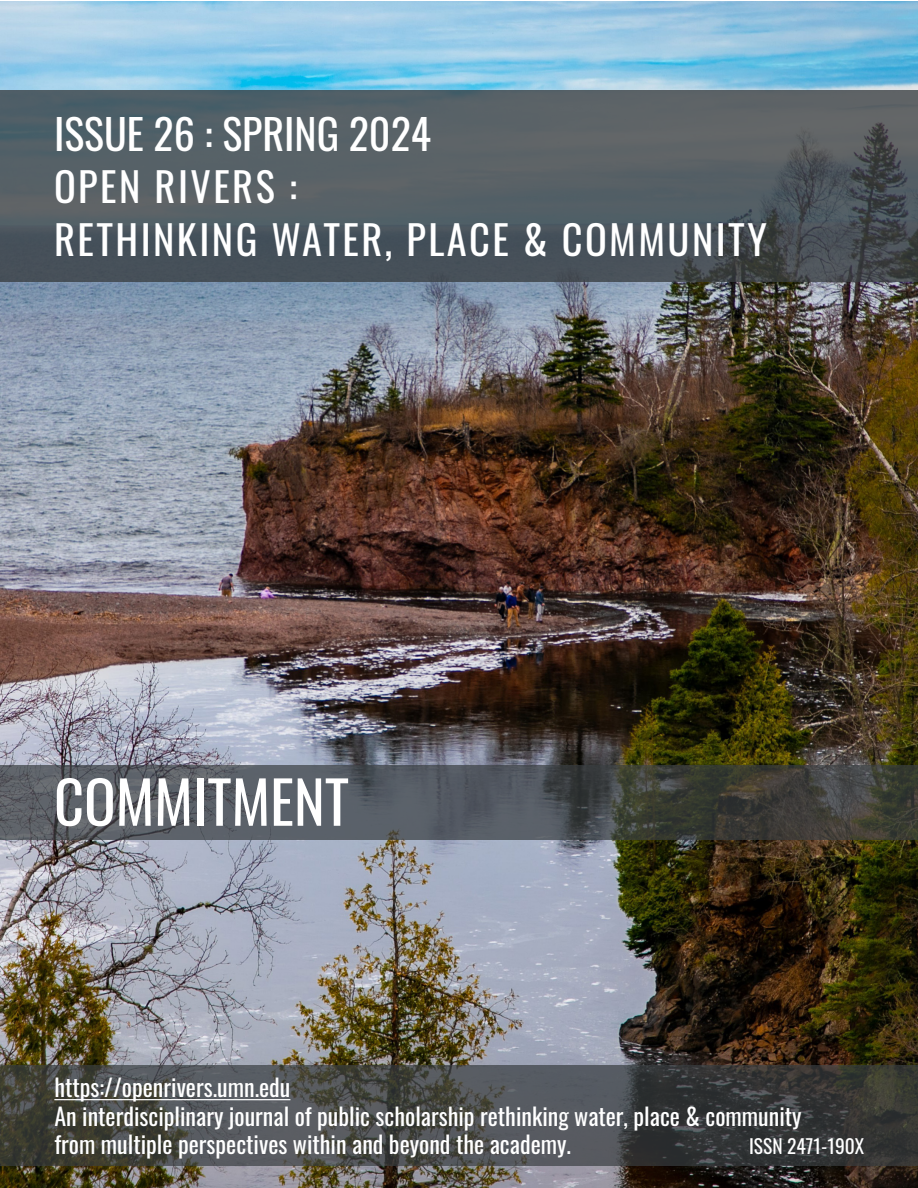
<style>
.page{position:relative;width:918px;height:1188px;background:#fff}
.page>*{position:absolute;margin:0;border:0;box-sizing:border-box;transform-origin:0 0}
.t1{font:58.5px "Oswald";color:#fff}
.t2{font:42px "Oswald";color:#fff}
.t3{font:40.5px/52.5px "Oswald";letter-spacing:.06em;color:#fff}
.t4{font:24px/28.5px "Oswald";color:#fff}
.t5{font:19.5px "Oswald";color:#fff}
</style>
<div class="page">
<img style="left:0;top:1px;width:918px;height:1187px">
<svg style="left:0;top:90px;width:918px;height:191px;background:#515a60"></svg>
<svg style="left:0;top:1065px;width:918px;height:101px;background:#454746"></svg>
<svg style="left:0;top:765px;width:918px;height:75px;background:#4d5154"></svg>
<hr style="left:54px;top:1099px;width:236px;height:1px;background:#fff">
<h2 class="t2" style="left:54px;top:96px;width:379px">ISSUE 26 : SPRING 2024</h2>
<h3 class="t3" style="left:54px;top:156px;width:714px">OPEN RIVERS :<br>RETHINKING WATER, PLACE &amp; COMMUNITY</h3>
<h1 class="t1" style="left:54px;top:750px;width:297px">COMMITMENT</h1>
<p class="t4" style="left:54px;top:1071px;width:749px">https://openrivers.umn.edu<br>An interdisciplinary journal of public scholarship rethinking water, place &amp; community from multiple perspectives within and beyond the academy.</p>
<p class="t5" style="left:749px;top:1129px;width:117px">ISSN 2471-190X</p>
</div>
